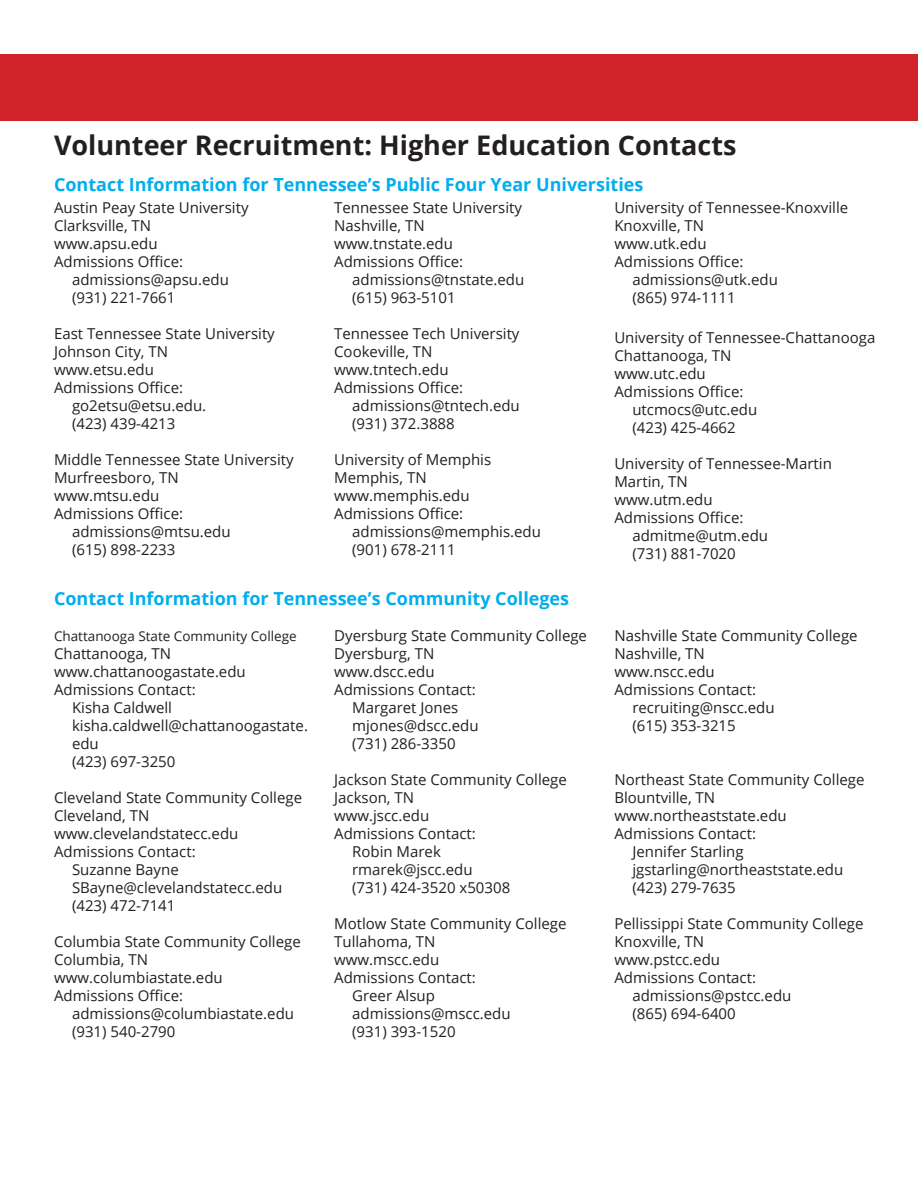
<style>
.page{position:relative;width:918px;height:1188px;background:#fff}
.page>*{position:absolute;margin:0;border:0;box-sizing:border-box;transform-origin:0 0}
.t1{font:700 27px "Open Sans";color:#231f20}
.Paragraph_Style_1{font:700 18px "Open Sans";color:#00aeef}
.t2{font:15px/18px "Open Sans";color:#231f20}
.t3{font:13.5px "Open Sans";color:#231f20}
</style>
<div class="page">
<div style="left:0;top:54px;width:918px;height:67px;background:#d1232a"></div>
<p class="t1" style="left:54px;top:126px;width:684px">Volunteer Recruitment: Higher Education Contacts</p>
<p class="Paragraph_Style_1" style="left:54px;top:172px;width:591px">Contact Information for Tennessee’s Public Four Year Universities</p>
<p class="t2" style="left:54px;top:198px;width:196px">Austin Peay State University</p>
<p class="t2" style="left:54px;top:216px;width:99px">Clarksville, TN</p>
<p class="t2" style="left:54px;top:234px;width:105px">www.apsu.edu</p>
<p class="t2" style="left:54px;top:252px;width:131px">Admissions Office:</p>
<p class="t2" style="left:72px;top:270px;width:159px">admissions@apsu.edu</p>
<p class="t2" style="left:72px;top:288px;width:105px">(931) 221-7661</p>
<p class="t2" style="left:54px;top:324px;width:222px">East Tennessee State University</p>
<p class="t2" style="left:54px;top:342px;width:116px">Johnson City, TN</p>
<p class="t2" style="left:54px;top:360px;width:101px">www.etsu.edu</p>
<p class="t2" style="left:54px;top:378px;width:131px">Admissions Office:</p>
<p class="t2" style="left:72px;top:396px;width:136px">go2etsu@etsu.edu.</p>
<p class="t2" style="left:72px;top:414px;width:105px">(423) 439-4213</p>
<p class="t2" style="left:54px;top:450px;width:241px">Middle Tennessee State University</p>
<p class="t2" style="left:54px;top:468px;width:126px">Murfreesboro, TN</p>
<p class="t2" style="left:54px;top:486px;width:107px">www.mtsu.edu</p>
<p class="t2" style="left:54px;top:504px;width:131px">Admissions Office:</p>
<p class="t2" style="left:72px;top:522px;width:160px">admissions@mtsu.edu</p>
<p class="t2" style="left:72px;top:540px;width:105px">(615) 898-2233</p>
<p class="t2" style="left:614px;top:198px;width:235px">University of Tennessee-Knoxville</p>
<p class="t2" style="left:614px;top:216px;width:91px">Knoxville, TN</p>
<p class="t2" style="left:614px;top:234px;width:94px">www.utk.edu</p>
<p class="t2" style="left:614px;top:252px;width:131px">Admissions Office:</p>
<p class="t2" style="left:632px;top:270px;width:147px">admissions@utk.edu</p>
<p class="t2" style="left:632px;top:288px;width:105px">(865) 974-1111</p>
<p class="t2" style="left:614px;top:328px;width:263px">University of Tennessee-Chattanooga</p>
<p class="t2" style="left:614px;top:346px;width:119px">Chattanooga, TN</p>
<p class="t2" style="left:614px;top:364px;width:93px">www.utc.edu</p>
<p class="t2" style="left:614px;top:382px;width:131px">Admissions Office:</p>
<p class="t2" style="left:632px;top:400px;width:126px">utcmocs@utc.edu</p>
<p class="t2" style="left:632px;top:418px;width:105px">(423) 425-4662</p>
<p class="t2" style="left:614px;top:454px;width:219px">University of Tennessee-Martin</p>
<p class="t2" style="left:614px;top:472px;width:75px">Martin, TN</p>
<p class="t2" style="left:614px;top:490px;width:100px">www.utm.edu</p>
<p class="t2" style="left:614px;top:508px;width:131px">Admissions Office:</p>
<p class="t2" style="left:632px;top:526px;width:137px">admitme@utm.edu</p>
<p class="t2" style="left:632px;top:544px;width:105px">(731) 881-7020</p>
<p class="t2" style="left:334px;top:198px;width:189px">Tennessee State University</p>
<p class="t2" style="left:334px;top:216px;width:92px">Nashville, TN</p>
<p class="t2" style="left:334px;top:234px;width:120px">www.tnstate.edu</p>
<p class="t2" style="left:334px;top:252px;width:131px">Admissions Office:</p>
<p class="t2" style="left:352px;top:270px;width:174px">admissions@tnstate.edu</p>
<p class="t2" style="left:352px;top:288px;width:105px">(615) 963-5101</p>
<p class="t2" style="left:334px;top:324px;width:187px">Tennessee Tech University</p>
<p class="t2" style="left:334px;top:342px;width:100px">Cookeville, TN</p>
<p class="t2" style="left:334px;top:360px;width:116px">www.tntech.edu</p>
<p class="t2" style="left:334px;top:378px;width:131px">Admissions Office:</p>
<p class="t2" style="left:352px;top:396px;width:169px">admissions@tntech.edu</p>
<p class="t2" style="left:352px;top:414px;width:104px">(931) 372.3888</p>
<p class="t2" style="left:334px;top:450px;width:158px">University of Memphis</p>
<p class="t2" style="left:334px;top:468px;width:94px">Memphis, TN</p>
<p class="t2" style="left:334px;top:486px;width:137px">www.memphis.edu</p>
<p class="t2" style="left:334px;top:504px;width:131px">Admissions Office:</p>
<p class="t2" style="left:352px;top:522px;width:190px">admissions@memphis.edu</p>
<p class="t2" style="left:352px;top:540px;width:105px">(901) 678-2111</p>
<p class="Paragraph_Style_1" style="left:54px;top:586px;width:517px">Contact Information for Tennessee’s Community Colleges</p>
<p class="t3" style="left:54px;top:627px;width:244px">Chattanooga State Community College</p>
<p class="t2" style="left:54px;top:645px;width:119px">Chattanooga, TN</p>
<p class="t2" style="left:54px;top:663px;width:193px">www.chattanoogastate.edu</p>
<p class="t2" style="left:54px;top:681px;width:143px">Admissions Contact:</p>
<p class="t2" style="left:72px;top:699px;width:102px">Kisha Caldwell</p>
<p class="t2" style="left:72px;top:717px;width:237px">kisha.caldwell@chattanoogastate. edu</p>
<p class="t2" style="left:72px;top:753px;width:105px">(423) 697-3250</p>
<p class="t2" style="left:54px;top:789px;width:250px">Cleveland State Community College</p>
<p class="t2" style="left:54px;top:807px;width:97px">Cleveland, TN</p>
<p class="t2" style="left:54px;top:825px;width:186px">www.clevelandstatecc.edu</p>
<p class="t2" style="left:54px;top:843px;width:143px">Admissions Contact:</p>
<p class="t2" style="left:72px;top:861px;width:108px">Suzanne Bayne</p>
<p class="t2" style="left:72px;top:879px;width:212px">SBayne@clevelandstatecc.edu</p>
<p class="t2" style="left:72px;top:897px;width:105px">(423) 472-7141</p>
<p class="t2" style="left:54px;top:933px;width:248px">Columbia State Community College</p>
<p class="t2" style="left:54px;top:951px;width:95px">Columbia, TN</p>
<p class="t2" style="left:54px;top:969px;width:170px">www.columbiastate.edu</p>
<p class="t2" style="left:54px;top:987px;width:131px">Admissions Office:</p>
<p class="t2" style="left:72px;top:1005px;width:224px">admissions@columbiastate.edu</p>
<p class="t2" style="left:72px;top:1023px;width:105px">(931) 540-2790</p>
<p class="t2" style="left:334px;top:627px;width:254px">Dyersburg State Community College</p>
<p class="t2" style="left:334px;top:645px;width:102px">Dyersburg, TN</p>
<p class="t2" style="left:334px;top:663px;width:102px">www.dscc.edu</p>
<p class="t2" style="left:334px;top:681px;width:143px">Admissions Contact:</p>
<p class="t2" style="left:352px;top:699px;width:108px">Margaret Jones</p>
<p class="t2" style="left:352px;top:717px;width:128px">mjones@dscc.edu</p>
<p class="t2" style="left:352px;top:735px;width:105px">(731) 286-3350</p>
<p class="t2" style="left:334px;top:771px;width:234px">Jackson State Community College</p>
<p class="t2" style="left:334px;top:789px;width:81px">Jackson, TN</p>
<p class="t2" style="left:334px;top:807px;width:97px">www.jscc.edu</p>
<p class="t2" style="left:334px;top:825px;width:143px">Admissions Contact:</p>
<p class="t2" style="left:352px;top:843px;width:90px">Robin Marek</p>
<p class="t2" style="left:352px;top:861px;width:122px">rmarek@jscc.edu</p>
<p class="t2" style="left:352px;top:879px;width:160px">(731) 424-3520 x50308</p>
<p class="t2" style="left:334px;top:915px;width:234px">Motlow State Community College</p>
<p class="t2" style="left:334px;top:933px;width:103px">Tullahoma, TN</p>
<p class="t2" style="left:334px;top:951px;width:107px">www.mscc.edu</p>
<p class="t2" style="left:334px;top:969px;width:143px">Admissions Contact:</p>
<p class="t2" style="left:352px;top:987px;width:84px">Greer Alsup</p>
<p class="t2" style="left:352px;top:1005px;width:160px">admissions@mscc.edu</p>
<p class="t2" style="left:352px;top:1023px;width:105px">(931) 393-1520</p>
<p class="t2" style="left:614px;top:627px;width:245px">Nashville State Community College</p>
<p class="t2" style="left:614px;top:645px;width:92px">Nashville, TN</p>
<p class="t2" style="left:614px;top:663px;width:102px">www.nscc.edu</p>
<p class="t2" style="left:614px;top:681px;width:143px">Admissions Contact:</p>
<p class="t2" style="left:632px;top:699px;width:144px">recruiting@nscc.edu</p>
<p class="t2" style="left:632px;top:717px;width:105px">(615) 353-3215</p>
<p class="t2" style="left:614px;top:771px;width:252px">Northeast State Community College</p>
<p class="t2" style="left:614px;top:789px;width:102px">Blountville, TN</p>
<p class="t2" style="left:614px;top:807px;width:174px">www.northeaststate.edu</p>
<p class="t2" style="left:614px;top:825px;width:143px">Admissions Contact:</p>
<p class="t2" style="left:632px;top:843px;width:113px">Jennifer Starling</p>
<p class="t2" style="left:632px;top:861px;width:212px">jgstarling@northeaststate.edu</p>
<p class="t2" style="left:632px;top:879px;width:105px">(423) 279-7635</p>
<p class="t2" style="left:614px;top:915px;width:251px">Pellissippi State Community College</p>
<p class="t2" style="left:614px;top:933px;width:91px">Knoxville, TN</p>
<p class="t2" style="left:614px;top:951px;width:107px">www.pstcc.edu</p>
<p class="t2" style="left:614px;top:969px;width:143px">Admissions Contact:</p>
<p class="t2" style="left:632px;top:987px;width:161px">admissions@pstcc.edu</p>
<p class="t2" style="left:632px;top:1005px;width:105px">(865) 694-6400</p>
</div>
